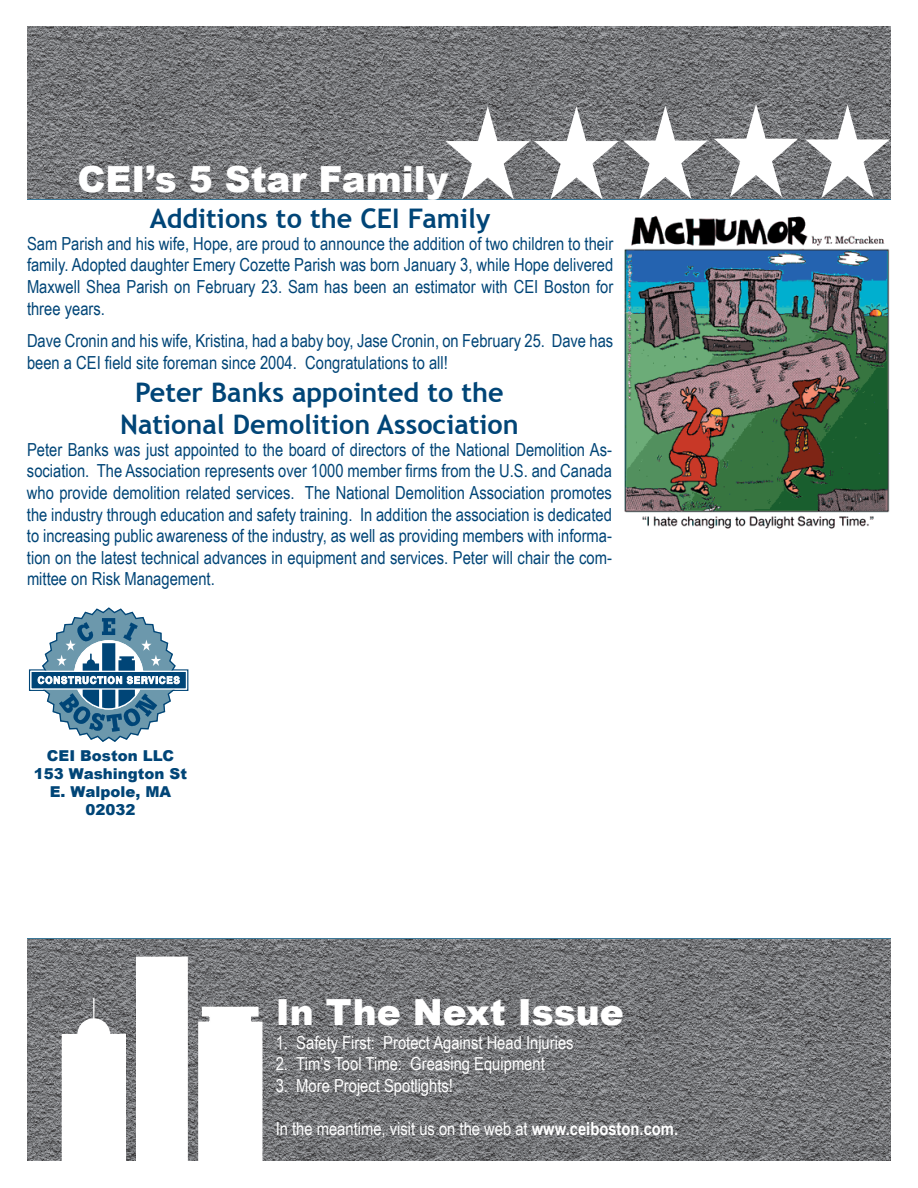
<style>
.page{position:relative;width:918px;height:1188px;background:#fff}
.page>*{position:absolute;margin:0;border:0;box-sizing:border-box;transform-origin:0 0}
.t1{font:900 36px "Arial";color:#fff}
.t2{font:700 27px/32.4px "Trebuchet MS";color:#004577;text-align:center}
.t3{font:18px/21.6px "Arial Narrow";color:#004577;text-align:justify}
.t4{font:18px "Arial Narrow";color:#fff}
.t5{font:900 15px/18px "Arial";color:#004577;text-align:center}
.s1{font-weight:700}
</style>
<div class="page">
<img style="left:27px;top:27px;width:356px;height:172px">
<img style="left:383px;top:27px;width:148px;height:172px">
<img style="left:531px;top:27px;width:360px;height:172px">
<img style="left:27px;top:939px;width:504px;height:222px">
<img style="left:531px;top:939px;width:360px;height:222px">
<svg style="left:28px;top:607px;width:161px;height:135px"></svg>
<svg style="left:61px;top:998px;width:66px;height:163px"></svg>
<svg style="left:135px;top:956px;width:54px;height:205px"></svg>
<svg style="left:197px;top:1006px;width:66px;height:155px"></svg>
<svg style="left:714px;top:104px;width:84px;height:93px"></svg>
<svg style="left:805px;top:104px;width:85px;height:94px"></svg>
<svg style="left:446px;top:106px;width:262px;height:94px"></svg>
<img style="left:624px;top:215px;width:266px;height:314px">
<h1 class="t1" style="left:78px;top:153px;width:372px">CEI’s 5 Star Family</h1>
<h2 class="t2" style="left:150px;top:202px;width:342px">Additions to the CEI Family</h2>
<p class="t3" style="left:27px;top:232px;width:588px">Sam Parish and his wife, Hope, are proud to announce the addition of two children to their family. Adopted daughter Emery Cozette Parish was born January 3, while Hope delivered Maxwell Shea Parish on February 23. Sam has been an estimator with CEI Boston for three years.</p>
<p class="t3" style="left:27px;top:329px;width:588px">Dave Cronin and his wife, Kristina, had a baby boy, Jase Cronin, on February 25. Dave has been a CEI field site foreman since 2004. Congratulations to all!</p>
<h2 class="t2" style="left:120px;top:376px;width:400px">Peter Banks appointed to the<br>National Demolition Association</h2>
<p class="t3" style="left:27px;top:438px;width:586px">Peter Banks was just appointed to the board of directors of the National Demolition As&shy;sociation. The Association represents over 1000 member firms from the U.S. and Canada who provide demolition related services. The National Demolition Association promotes the industry through education and safety training. In addition the association is dedicated to increasing public awareness of the industry, as well as providing members with informa&shy;tion on the latest technical advances in equipment and services. Peter will chair the com&shy;mittee on Risk Management.</p>
<p class="t5" style="left:34px;top:746px;width:155px">CEI Boston LLC<br>153 Washington St<br>E. Walpole, MA<br>02032</p>
<h1 class="t1" style="left:276px;top:986px;width:350px">In The Next Issue</h1>
<p class="t4" style="left:276px;top:1029px;width:299px">1. Safety First: Protect Against Head Injuries</p>
<p class="t4" style="left:276px;top:1051px;width:271px">2. Tim’s Tool Time: Greasing Equipment</p>
<p class="t4" style="left:276px;top:1072px;width:179px">3. More Project Spotlights!</p>
<p class="t4" style="left:276px;top:1116px;width:404px">In the meantime, visit us on the web at <span class="s1">www.ceiboston.com.</span></p>
</div>
